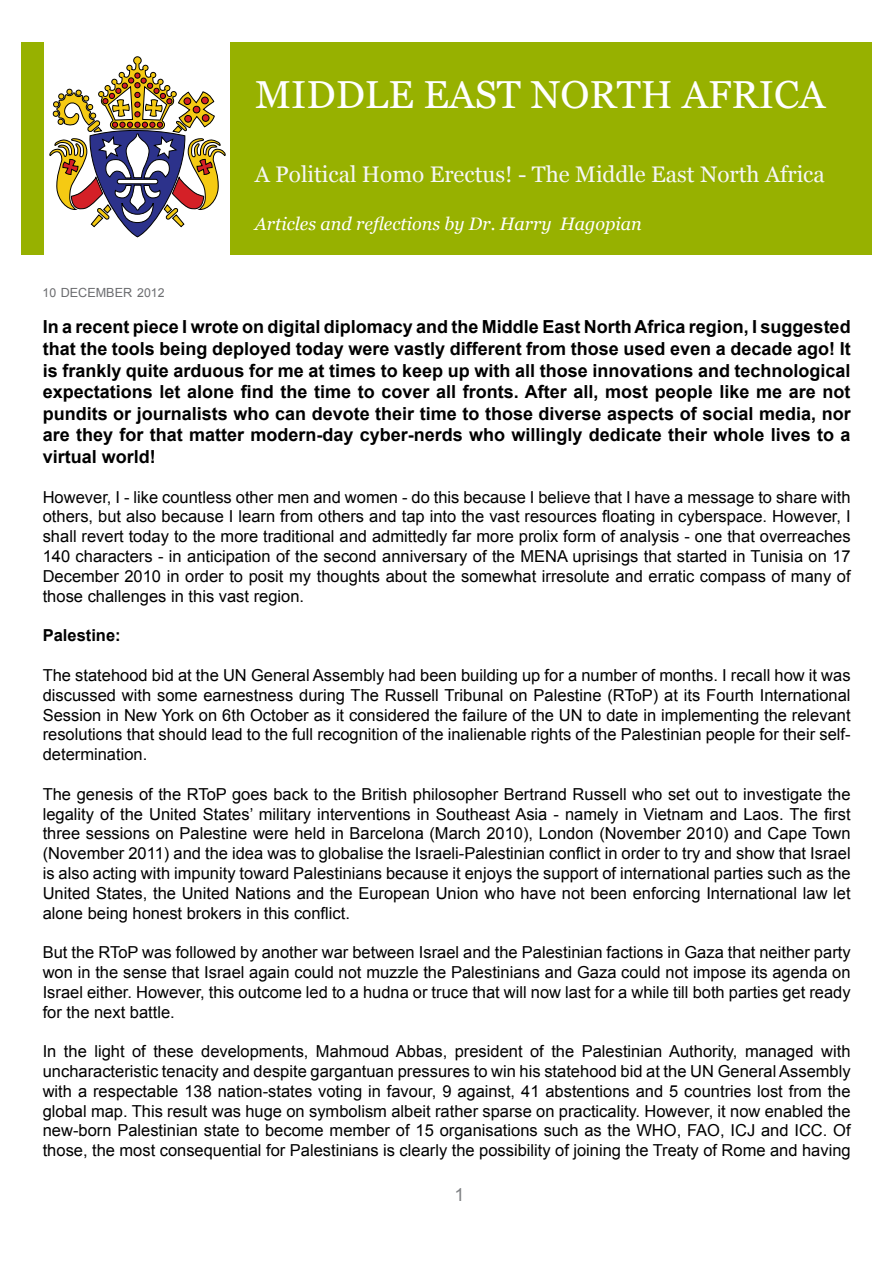
<style>
.page{position:relative;width:893px;height:1263px;background:#fff}
.page>*{position:absolute;margin:0;border:0;box-sizing:border-box;transform-origin:0 0}
.t1{font:39px "Georgia";color:#fff}
.t2{font:22.5px "Georgia";color:#f5f6f6}
.t3{font:700 18px/21.6px "Arial";color:#000;text-align:justify}
.t4{font:italic 18px "Georgia";color:#fff}
.t5{font:18px "Arial";color:#808285}
.t6{font:16.5px/19.8px "Arial";color:#000;text-align:justify}
.t7{font:700 16.5px "Arial";color:#000}
.t8{font:12.6px "Arial";color:#6b6c6f}
.s1{font-size:12.3px}
</style>
<div class="page">
<div style="left:21px;top:43px;width:851px;height:212px;background:#97b100"></div>
<div style="left:44px;top:37px;width:186px;height:223px;background:#fff"></div>
<svg style="left:49px;top:57px;width:177px;height:180px"></svg>
<h1 class="t1" style="left:255px;top:71px;width:572px">middle east north africa</h1>
<h2 class="t2" style="left:255px;top:160px;width:572px">A Political Homo Erectus! - The Middle East North Africa</h2>
<p class="t8" style="left:43px;top:284px;width:124px"><span class="s1">10</span> DECEMBER <span class="s1">2012</span></p>
<p class="t4" style="left:255px;top:212px;width:389px">Articles and reflections by Dr. Harry Hagopian</p>
<p class="t3" style="left:43px;top:317px;width:809px">In a recent piece I wrote on digital diplomacy and the Middle East North Africa region, I suggested that the tools being deployed today were vastly different from those used even a decade ago! It is frankly quite arduous for me at times to keep up with all those innovations and technological expectations let alone find the time to cover all fronts. After all, most people like me are not pundits or journalists who can devote their time to those diverse aspects of social media, nor are they for that matter modern-day cyber-nerds who willingly dedicate their whole lives to a virtual world!</p>
<p class="t6" style="left:43px;top:487px;width:809px">However, I - like countless other men and women - do this because I believe that I have a message to share with others, but also because I learn from others and tap into the vast resources floating in cyberspace. However, I shall revert today to the more traditional and admittedly far more prolix form of analysis - one that overreaches 140 characters - in anticipation of the second anniversary of the MENA uprisings that started in Tunisia on 17<br>December 2010 in order to posit my thoughts about the somewhat irresolute and erratic compass of many of those challenges in this vast region.</p>
<p class="t7" style="left:43px;top:624px;width:79px">Palestine:</p>
<p class="t6" style="left:43px;top:665px;width:809px">The statehood bid at the UN General Assembly had been building up for a number of months. I recall how it was discussed with some earnestness during The Russell Tribunal on Palestine (RToP) at its Fourth International Session in New York on 6th October as it considered the failure of the UN to date in implementing the relevant resolutions that should lead to the full recognition of the inalienable rights of the Palestinian people for their self&shy;determination.</p>
<p class="t6" style="left:43px;top:784px;width:809px">The genesis of the RToP goes back to the British philosopher Bertrand Russell who set out to investigate the legality of the United States’ military interventions in Southeast Asia - namely in Vietnam and Laos. The first three sessions on Palestine were held in Barcelona (March 2010), London (November 2010) and Cape Town (November 2011) and the idea was to globalise the Israeli-Palestinian conflict in order to try and show that Israel is also acting with impunity toward Palestinians because it enjoys the support of international parties such as the United States, the United Nations and the European Union who have not been enforcing International law let alone being honest brokers in this conflict.</p>
<p class="t6" style="left:43px;top:943px;width:809px">But the RToP was followed by another war between Israel and the Palestinian factions in Gaza that neither party won in the sense that Israel again could not muzzle the Palestinians and Gaza could not impose its agenda on Israel either. However, this outcome led to a hudna or truce that will now last for a while till both parties get ready for the next battle.</p>
<p class="t6" style="left:43px;top:1042px;width:809px">In the light of these developments, Mahmoud Abbas, president of the Palestinian Authority, managed with uncharacteristic tenacity and despite gargantuan pressures to win his statehood bid at the UN General Assembly with a respectable 138 nation-states voting in favour, 9 against, 41 abstentions and 5 countries lost from the global map. This result was huge on symbolism albeit rather sparse on practicality. However, it now enabled the new-born Palestinian state to become member of 15 organisations such as the WHO, FAO, ICJ and ICC. Of those, the most consequential for Palestinians is clearly the possibility of joining the Treaty of Rome and having</p>
<p class="t5" style="left:455px;top:1182px;width:12px">1</p>
</div>
